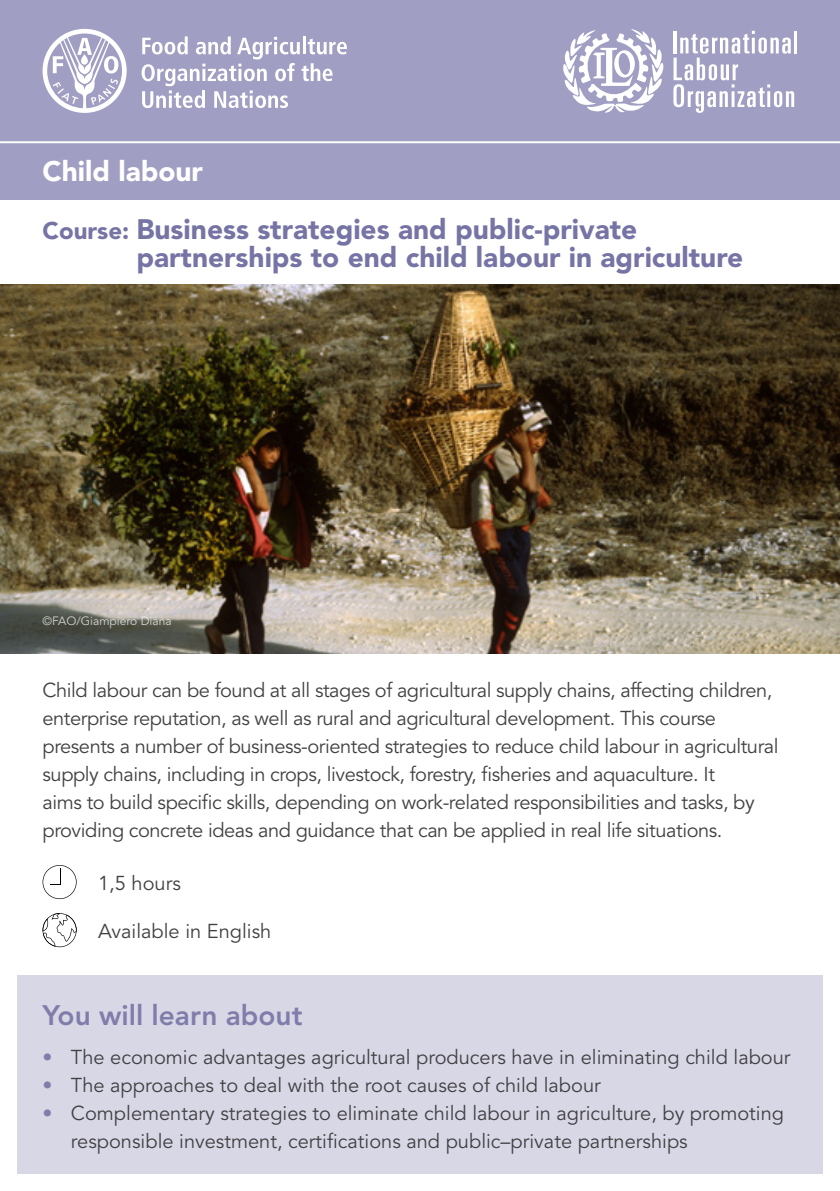
<style>
.page{position:relative;width:840px;height:1191px;background:#fff}
.page>*{position:absolute;margin:0;border:0;box-sizing:border-box;transform-origin:0 0}
.t1{font:900 28px/28px "Avenir LT Std";color:#7674a5}
.t2{font:800 28px "Avenir LT Std";color:#817dab}
.t3{font:900 28px "Avenir LT Std";color:#fff}
.t4{font:20px/28px "Avenir LT Std";letter-spacing:-.02em;color:#414042}
.t5{font:20px/28px "Avenir LT Std";color:#414042}
.t6{font:12px "Avenir LT Std";color:#fff}
.s1{font-size:24px}
.s2{color:#817dab}
</style>
<div class="page">
<div style="left:17px;top:975px;width:805px;height:199px;background:#d8d7e6"></div>
<div style="left:0;top:0;width:839px;height:199px;background:#a09ec2"></div>
<hr style="left:0;top:141px;width:839px;height:2px;background:#fff">
<img style="left:0;top:285px;width:839px;height:368px">
<svg style="left:43px;top:865px;width:34px;height:34px"></svg>
<svg style="left:43px;top:913px;width:34px;height:34px"></svg>
<svg style="left:43px;top:29px;width:84px;height:84px"></svg>
<svg style="left:141px;top:36px;width:206px;height:72px"></svg>
<svg style="left:563px;top:29px;width:101px;height:84px"></svg>
<hr style="left:794px;top:31px;width:3px;height:22px;background:#fff">
<svg style="left:673px;top:31px;width:120px;height:82px"></svg>
<h1 class="t3" style="left:43px;top:155px;width:162px">Child labour</h1>
<h1 class="t1" style="left:136px;top:215px;width:608px;text-indent:-94px"><span class="s1">Course:</span> Business strategies and public-private partnerships to end child labour in agriculture</h1>
<p class="t6" style="left:43px;top:614px;width:130px">©FAO/Giampiero Diana</p>
<p class="t4" style="left:43px;top:676px;width:737px">Child labour can be found at all stages of agricultural supply chains, affecting children, enterprise reputation, as well as rural and agricultural development. This course presents a number of business-oriented strategies to reduce child labour in agricultural supply chains, including in crops, livestock, forestry, fisheries and aquaculture. It<br>aims to build specific skills, depending on work-related responsibilities and tasks, by providing concrete ideas and guidance that can be applied in real life situations.</p>
<p class="t4" style="left:98px;top:869px;width:84px">1,5 hours</p>
<p class="t5" style="left:98px;top:917px;width:174px">Available in English</p>
<h1 class="t2" style="left:43px;top:998px;width:261px">You will learn about</h1>
<p class="t5" style="left:43px;top:1044px;width:749px"><span class="s2">•</span> The economic advantages agricultural producers have in eliminating child labour</p>
<p class="t5" style="left:43px;top:1072px;width:559px"><span class="s2">•</span> The approaches to deal with the root causes of child labour</p>
<p class="t5" style="left:71px;top:1100px;width:714px;text-indent:-28px"><span class="s2">•</span> Complementary strategies to eliminate child labour in agriculture, by promoting responsible investment, certifications and public–private partnerships</p>
</div>
